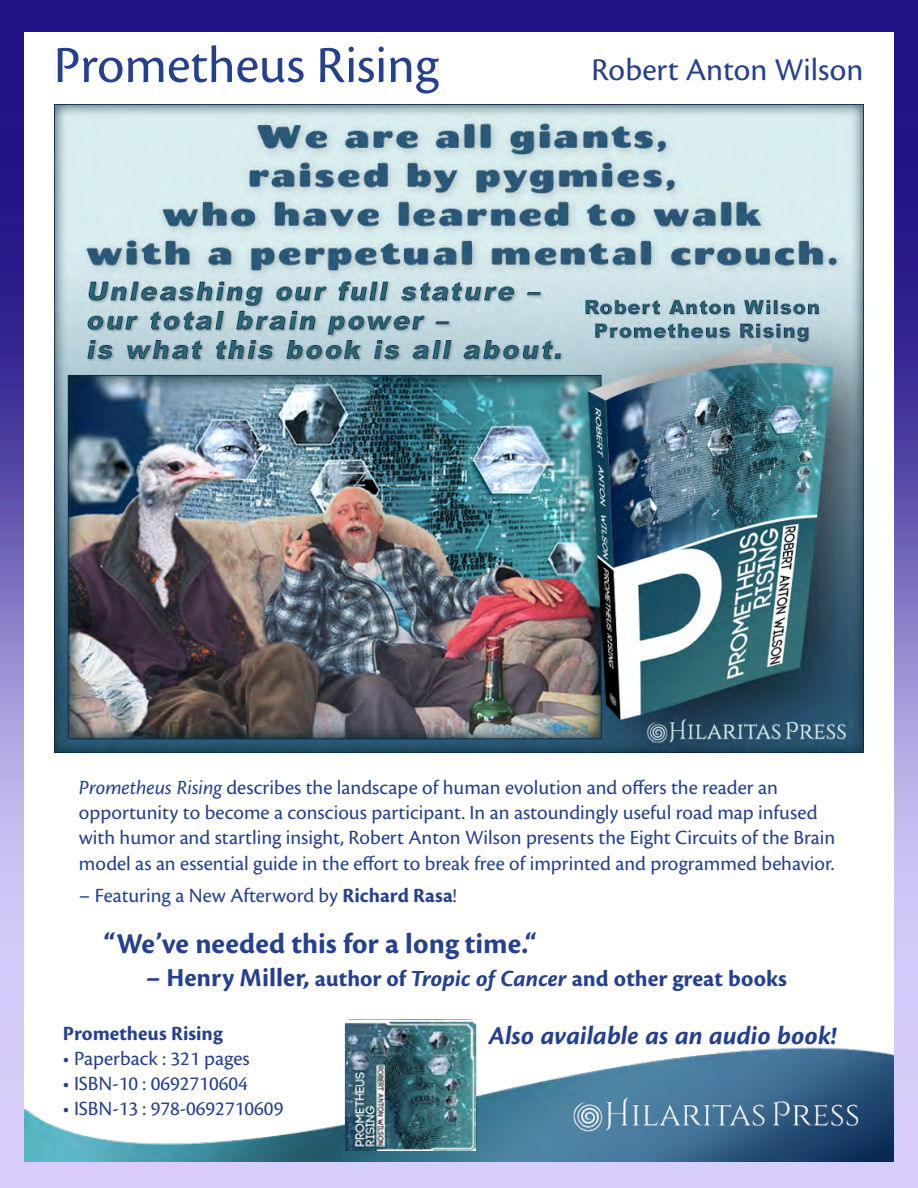
<style>
.page{position:relative;width:918px;height:1188px;background:#fff}
.page>*{position:absolute;margin:0;border:0;box-sizing:border-box;transform-origin:0 0}
.t1{font:54px "Cronos Pro";color:#25408f}
.t2{font:33px "Cronos Pro";color:#25408f}
.t3{font:700 30px "Cronos Pro";letter-spacing:.005em;color:#25408f}
.t4{font:italic 700 27px "Cronos Pro";color:#25408f}
.t5{font:700 24px "Cronos Pro";letter-spacing:.005em;color:#25408f}
.t6{font:21px/25.2px "Cronos Pro";color:#25408f}
.t7{font:700 21px "Cronos Pro";color:#25408f}
.s1{font-style:italic}
.s2{font-weight:700}
.s3{font-size:27px}
</style>
<div class="page">
<img style="left:0;top:0;width:918px;height:1188px">
<div style="left:24px;top:32px;width:869px;height:1130px;background:#fff"></div>
<img style="left:24px;top:1047px;width:869px;height:115px">
<img style="left:54px;top:104px;width:810px;height:648px">
<img style="left:570px;top:1095px;width:294px;height:39px">
<img style="left:342px;top:1019px;width:137px;height:133px">
<img style="left:345px;top:1021px;width:131px;height:129px">
<h1 class="t1" style="left:54px;top:34px;width:387px">Prometheus Rising</h1>
<h2 class="t2" style="left:591px;top:51px;width:274px">Robert Anton Wilson</h2>
<p class="t6" style="left:79px;top:775px;width:758px"><span class="s1">Prometheus Rising</span> describes the landscape of human evolution and offers the reader an opportunity to become a conscious participant. In an astoundingly useful road map infused with humor and startling insight, Robert Anton Wilson presents the Eight Circuits of the Brain model as an essential guide in the effort to break free of imprinted and programmed behavior.</p>
<p class="t6" style="left:79px;top:882px;width:379px">– Featuring a New Afterword by <span class="s2">Richard Rasa</span>!</p>
<h3 class="t3" style="left:104px;top:927px;width:435px">“We’ve needed this for a long time.“</h3>
<p class="t5" style="left:146px;top:964px;width:643px"><span class="s3">– Henry Miller,</span> author of <span class="s1">Tropic of Cancer</span> and other great books</p>
<p class="t7" style="left:63px;top:1021px;width:161px">Prometheus Rising</p>
<p class="t6" style="left:63px;top:1046px;width:188px">• Paperback : 321 pages</p>
<p class="t6" style="left:63px;top:1071px;width:186px">• ISBN-10 : 0692710604</p>
<p class="t6" style="left:63px;top:1096px;width:222px">• ISBN-13 : 978-0692710609</p>
<p class="t4" style="left:488px;top:1020px;width:350px">Also available as an audio book!</p>
</div>
